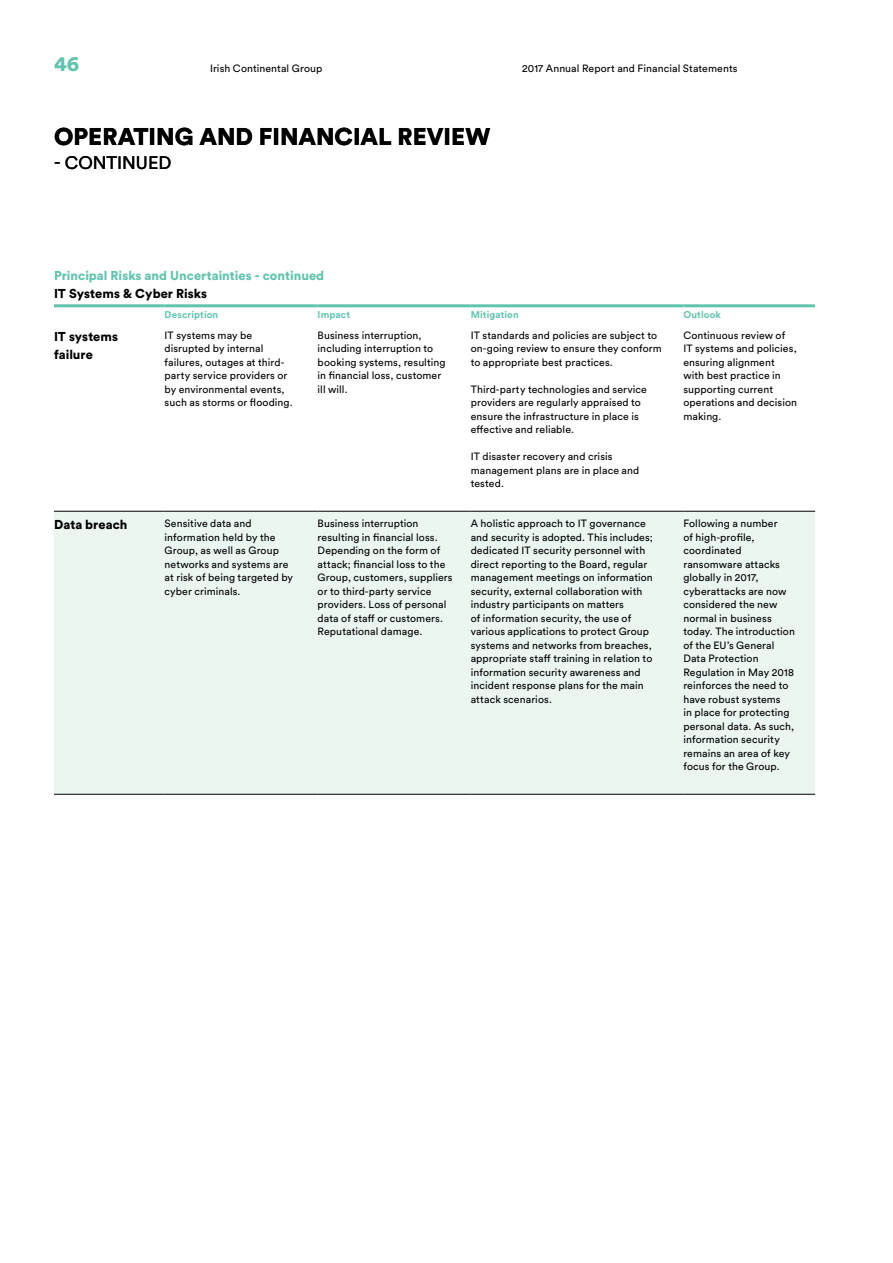
<style>
.page{position:relative;width:893px;height:1263px;background:#fff}
.page>*{position:absolute;margin:0;border:0;box-sizing:border-box;transform-origin:0 0}
.t1{font:900 24px "Circular Std";letter-spacing:.005em;color:#000}
.t2{font:900 21px "Circular Std";color:#60c3ad}
.t3{font:18px "Circular Std";color:#000}
.t4{font:900 12.75px/18px "Circular Std";letter-spacing:.005em;color:#000}
.t5{font:900 12.75px "Circular Std";letter-spacing:.005em;color:#60c3ad}
.t6{font:10.5px/13.5px "Circular Std";letter-spacing:.01em;color:#000}
.t7{font:700 9.75px "Circular Std";letter-spacing:.015em;color:#60c3ad}
</style>
<div class="page">
<div style="left:54px;top:512px;width:761px;height:282px;background:#ebf6f1"></div>
<hr style="left:54px;top:794px;width:111px;height:1px;background:#000">
<hr style="left:165px;top:794px;width:153px;height:1px;background:#000">
<hr style="left:318px;top:794px;width:153px;height:1px;background:#000">
<hr style="left:471px;top:794px;width:212px;height:1px;background:#000">
<hr style="left:683px;top:794px;width:132px;height:1px;background:#000">
<hr style="left:54px;top:511px;width:111px;height:1px;background:#000">
<hr style="left:165px;top:511px;width:153px;height:1px;background:#000">
<hr style="left:318px;top:511px;width:153px;height:1px;background:#000">
<hr style="left:471px;top:511px;width:212px;height:1px;background:#000">
<hr style="left:683px;top:511px;width:132px;height:1px;background:#000">
<hr style="left:54px;top:304px;width:111px;height:3px;background:#60c3ad">
<hr style="left:165px;top:304px;width:153px;height:3px;background:#60c3ad">
<hr style="left:318px;top:304px;width:153px;height:3px;background:#60c3ad">
<hr style="left:471px;top:304px;width:212px;height:3px;background:#60c3ad">
<hr style="left:683px;top:304px;width:132px;height:3px;background:#60c3ad">
<h2 class="t2" style="left:54px;top:50px;width:27px">46</h2>
<p class="t6" style="left:210px;top:61px;width:114px">Irish Continental Group</p>
<p class="t6" style="left:522px;top:61px;width:217px">2017 Annual Report and Financial Statements</p>
<h1 class="t1" style="left:54px;top:121px;width:438px">OPERATING AND FINANCIAL REVIEW</h1>
<h3 class="t3" style="left:54px;top:152px;width:119px">- CONTINUED</h3>
<p class="t5" style="left:54px;top:267px;width:272px">Principal Risks and Uncertainties - continued</p>
<p class="t4" style="left:54px;top:285px;width:155px">IT Systems &amp; Cyber Risks</p>
<p class="t7" style="left:165px;top:308px;width:55px">Description</p>
<p class="t7" style="left:318px;top:308px;width:34px">Impact</p>
<p class="t7" style="left:471px;top:308px;width:50px">Mitigation</p>
<p class="t7" style="left:683px;top:308px;width:39px">Outlook</p>
<p class="t4" style="left:54px;top:327px;width:66px">IT systems failure</p>
<p class="t6" style="left:165px;top:328px;width:130px">IT systems may be disrupted by internal failures, outages at third&shy;party service providers or by environmental events, such as storms or flooding.</p>
<p class="t6" style="left:318px;top:328px;width:129px">Business interruption, including interruption to booking systems, resulting in financial loss, customer ill will.</p>
<p class="t6" style="left:471px;top:328px;width:193px">IT standards and policies are subject to on-going review to ensure they conform to appropriate best practices.</p>
<p class="t6" style="left:683px;top:328px;width:115px">Continuous review of<br>IT systems and policies, ensuring alignment with best practice in supporting current operations and decision making.</p>
<p class="t6" style="left:471px;top:382px;width:178px">Third-party technologies and service providers are regularly appraised to ensure the infrastructure in place is effective and reliable.</p>
<p class="t6" style="left:471px;top:450px;width:170px">IT disaster recovery and crisis management plans are in place and tested.</p>
<p class="t4" style="left:54px;top:515px;width:75px">Data breach</p>
<p class="t6" style="left:165px;top:517px;width:130px">Sensitive data and information held by the<br>Group, as well as Group networks and systems are at risk of being targeted by cyber criminals.</p>
<p class="t6" style="left:318px;top:517px;width:137px">Business interruption resulting in financial loss.<br>Depending on the form of attack; financial loss to the<br>Group, customers, suppliers or to third-party service providers. Loss of personal data of staff or customers.<br>Reputational damage.</p>
<p class="t6" style="left:471px;top:517px;width:184px">A holistic approach to IT governance and security is adopted. This includes; dedicated IT security personnel with direct reporting to the Board, regular management meetings on information security, external collaboration with industry participants on matters<br>of information security, the use of various applications to protect Group systems and networks from breaches, appropriate staff training in relation to information security awareness and incident response plans for the main attack scenarios.</p>
<p class="t6" style="left:683px;top:517px;width:113px">Following a number<br>of high-profile, coordinated ransomware attacks globally in 2017, cyberattacks are now considered the new normal in business today. The introduction of the EU’s General<br>Data Protection<br>Regulation in May 2018 reinforces the need to have robust systems<br>in place for protecting personal data. As such, information security remains an area of key focus for the Group.</p>
</div>
